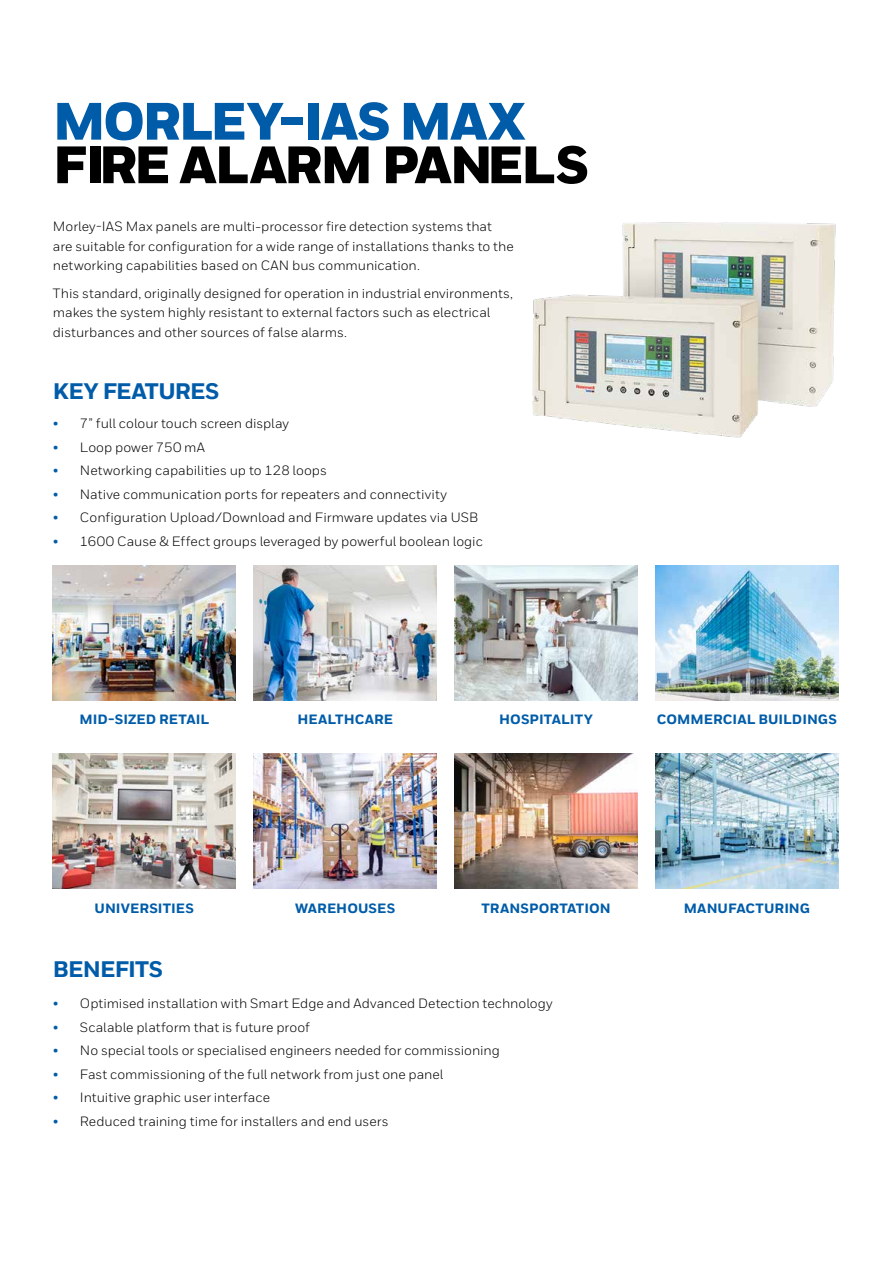
<style>
.page{position:relative;width:893px;height:1263px;background:#fff}
.page>*{position:absolute;margin:0;border:0;box-sizing:border-box;transform-origin:0 0}
.t1{font:900 52.5px "Honeywell Sans";letter-spacing:-.04em;color:#000}
.t2{font:900 52.5px "Honeywell Sans";letter-spacing:-.04em;color:#005ca9}
.t3{font:800 22.5px "Honeywell Sans";letter-spacing:-.03em;color:#005ca9}
.t4{font:13.5px/19.5px "Honeywell Sans";color:#000}
.t5{font:800 13.5px "Honeywell Sans";letter-spacing:.005em;color:#005ca9}
.s1{color:#005ca9}
</style>
<div class="page">
<img style="left:53px;top:565px;width:183px;height:135px">
<img style="left:254px;top:565px;width:183px;height:135px">
<img style="left:455px;top:565px;width:182px;height:135px">
<img style="left:655px;top:565px;width:183px;height:135px">
<img style="left:53px;top:754px;width:183px;height:135px">
<img style="left:254px;top:754px;width:183px;height:135px">
<img style="left:455px;top:754px;width:182px;height:135px">
<img style="left:655px;top:754px;width:183px;height:135px">
<img style="left:532px;top:222px;width:304px;height:216px">
<h1 class="t2" style="left:53px;top:89px;width:474px">MORLEY-IAS MAX</h1>
<h1 class="t1" style="left:53px;top:133px;width:538px">FIRE ALARM PANELS</h1>
<p class="t4" style="left:53px;top:217px;width:462px">Morley-IAS Max panels are multi-processor fire detection systems that are suitable for configuration for a wide range of installations thanks to the networking capabilities based on CAN bus communication.</p>
<p class="t4" style="left:53px;top:284px;width:462px">This standard, originally designed for operation in industrial environments, makes the system highly resistant to external factors such as electrical disturbances and other sources of false alarms.</p>
<h2 class="t3" style="left:53px;top:378px;width:168px">KEY FEATURES</h2>
<p class="t4" style="left:53px;top:414px;width:238px"><span class="s1">•</span> 7” full colour touch screen display</p>
<p class="t4" style="left:53px;top:437px;width:154px"><span class="s1">•</span> Loop power 750 mA</p>
<p class="t4" style="left:53px;top:461px;width:275px"><span class="s1">•</span> Networking capabilities up to 128 loops</p>
<p class="t4" style="left:53px;top:484px;width:395px"><span class="s1">•</span> Native communication ports for repeaters and connectivity</p>
<p class="t4" style="left:53px;top:508px;width:427px"><span class="s1">•</span> Configuration Upload/Download and Firmware updates via USB</p>
<p class="t4" style="left:53px;top:531px;width:431px"><span class="s1">•</span> 1600 Cause &amp; Effect groups leveraged by powerful boolean logic</p>
<p class="t5" style="left:80px;top:711px;width:131px">MID-SIZED RETAIL</p>
<p class="t5" style="left:297px;top:711px;width:97px">HEALTHCARE</p>
<p class="t5" style="left:499px;top:711px;width:95px">HOSPITALITY</p>
<p class="t5" style="left:657px;top:711px;width:181px">COMMERCIAL BUILDINGS</p>
<p class="t5" style="left:95px;top:900px;width:101px">UNIVERSITIES</p>
<p class="t5" style="left:295px;top:900px;width:102px">WAREHOUSES</p>
<p class="t5" style="left:481px;top:900px;width:131px">TRANSPORTATION</p>
<p class="t5" style="left:684px;top:900px;width:128px">MANUFACTURING</p>
<h2 class="t3" style="left:53px;top:955px;width:112px">BENEFITS</h2>
<p class="t4" style="left:53px;top:994px;width:501px"><span class="s1">•</span> Optimised installation with Smart Edge and Advanced Detection technology</p>
<p class="t4" style="left:53px;top:1017px;width:258px"><span class="s1">•</span> Scalable platform that is future proof</p>
<p class="t4" style="left:53px;top:1041px;width:448px"><span class="s1">•</span> No special tools or specialised engineers needed for commissioning</p>
<p class="t4" style="left:53px;top:1064px;width:392px"><span class="s1">•</span> Fast commissioning of the full network from just one panel</p>
<p class="t4" style="left:53px;top:1088px;width:219px"><span class="s1">•</span> Intuitive graphic user interface</p>
<p class="t4" style="left:53px;top:1111px;width:337px"><span class="s1">•</span> Reduced training time for installers and end users</p>
</div>
